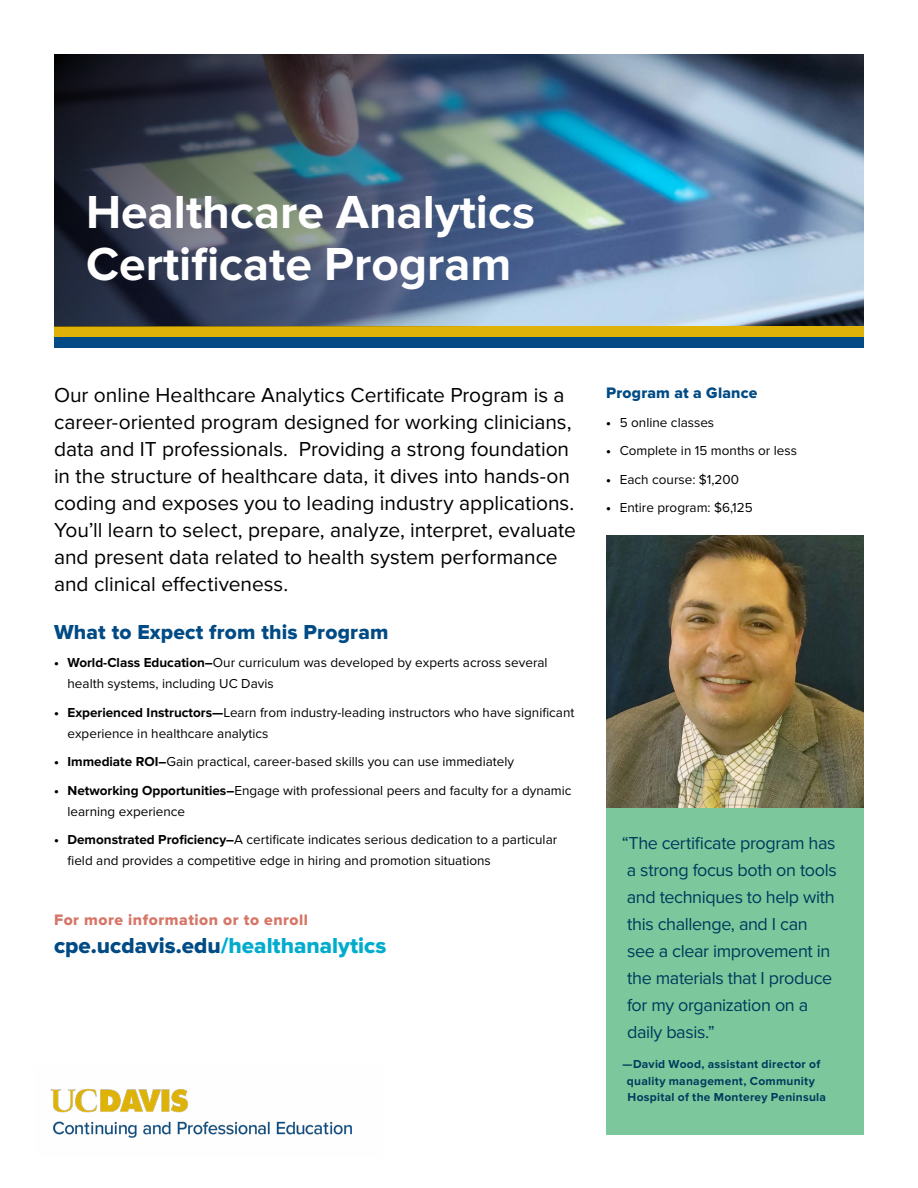
<style>
.page{position:relative;width:918px;height:1188px;background:#fff}
.page>*{position:absolute;margin:0;border:0;box-sizing:border-box;transform-origin:0 0}
.CPE_FS_TITLE{font:700 48px/52.5px "Proxima Nova";color:#fff}
.CPE_FS_URL_Big{font:22.5px "Proxima Nova Extrabld";color:#00accd}
.CPE_FS_INTRO{font:21px/27px "Proxima Nova";color:#000}
.CPE_FS_H1{font:21px "Proxima Nova Extrabld";letter-spacing:.01em;color:#004b85}
.CPE_FS_URL_Big-2{font:18px/27px "Proxima Nova";letter-spacing:-.02em;color:#003a5d}
.CPE_FS_ALSO_COURSE_M{font:15.75px "Proxima Nova Extrabld";letter-spacing:.035em;color:#d67667}
.CPE_FS_URL_Big-3{font:15.75px "Proxima Nova Extrabld";letter-spacing:.01em;color:#004b85}
.CPE_FS_URL_Big-4{font:13.5px/21px "Proxima Nova";color:#000}
.CPE_FS_URL_Big-5{font:700 12px/16.5px "Proxima Nova";letter-spacing:.02em;color:#003a5d;text-align:center}
.s1{font-family:"Proxima Nova Extrabld"}
.s2{font-weight:700}
.s3{color:#004b85}
</style>
<div class="page">
<img style="left:606px;top:536px;width:258px;height:272px">
<div style="left:606px;top:808px;width:258px;height:326px;background:#7cc89c"></div>
<img style="left:50px;top:1088px;width:302px;height:50px">
<div style="left:54px;top:337px;width:810px;height:11px;background:#004b85"></div>
<div style="left:54px;top:326px;width:810px;height:11px;background:#deb209"></div>
<img style="left:54px;top:54px;width:810px;height:272px">
<p class="CPE_FS_TITLE" style="left:86px;top:188px;width:450px">Healthcare Analytics<br>Certificate Program</p>
<p class="CPE_FS_INTRO" style="left:54px;top:383px;width:523px">Our online Healthcare Analytics Certificate Program is a career-oriented program designed for working clinicians, data and IT professionals. Providing a strong foundation in the structure of healthcare data, it dives into hands-on coding and exposes you to leading industry applications.<br>You’ll learn to select, prepare, analyze, interpret, evaluate and present data related to health system performance and clinical effectiveness.</p>
<h1 class="CPE_FS_H1" style="left:54px;top:620px;width:336px">What to Expect from this Program</h1>
<p class="CPE_FS_URL_Big-4" style="left:68px;top:653px;width:482px;text-indent:-14px"><span class="s1">•</span> <span class="s2">World-Class Education–</span>Our curriculum was developed by experts across several health systems, including UC Davis</p>
<p class="CPE_FS_URL_Big-4" style="left:68px;top:702px;width:508px;text-indent:-14px"><span class="s1">•</span> <span class="s2">Experienced Instructors—</span>Learn from industry-leading instructors who have significant experience in healthcare analytics</p>
<p class="CPE_FS_URL_Big-4" style="left:54px;top:752px;width:462px"><span class="s1">•</span> <span class="s2">Immediate ROI–</span>Gain practical, career-based skills you can use immediately</p>
<p class="CPE_FS_URL_Big-4" style="left:68px;top:780px;width:506px;text-indent:-14px"><span class="s1">•</span> <span class="s2">Networking Opportunities–</span>Engage with professional peers and faculty for a dynamic learning experience</p>
<p class="CPE_FS_URL_Big-4" style="left:68px;top:830px;width:491px;text-indent:-14px"><span class="s1">•</span> <span class="s2">Demonstrated Proficiency–</span>A certificate indicates serious dedication to a particular field and provides a competitive edge in hiring and promotion situations</p>
<p class="CPE_FS_ALSO_COURSE_M" style="left:54px;top:911px;width:256px">For more information or to enroll</p>
<p class="CPE_FS_URL_Big" style="left:54px;top:933px;width:334px"><span class="s3">cpe.ucdavis.edu</span>/healthanalytics</p>
<p class="CPE_FS_URL_Big-3" style="left:606px;top:384px;width:153px">Program at a Glance</p>
<p class="CPE_FS_URL_Big-4" style="left:606px;top:412px;width:109px"><span class="s1">•</span> 5 online classes</p>
<p class="CPE_FS_URL_Big-4" style="left:606px;top:441px;width:192px"><span class="s1">•</span> Complete in 15 months or less</p>
<p class="CPE_FS_URL_Big-4" style="left:606px;top:469px;width:134px"><span class="s1">•</span> Each course: $1,200</p>
<p class="CPE_FS_URL_Big-4" style="left:606px;top:498px;width:148px"><span class="s1">•</span> Entire program: $6,125</p>
<p class="CPE_FS_URL_Big-2" style="left:622px;top:830px;width:217px">“The certificate program has a strong focus both on tools and techniques to help with this challenge, and I can<br>see a clear improvement in the materials that I produce for my organization on a daily basis.”</p>
<p class="CPE_FS_URL_Big-5" style="left:622px;top:1056px;width:205px">—David Wood, assistant director of quality management, Community<br>Hospital of the Monterey Peninsula</p>
</div>
